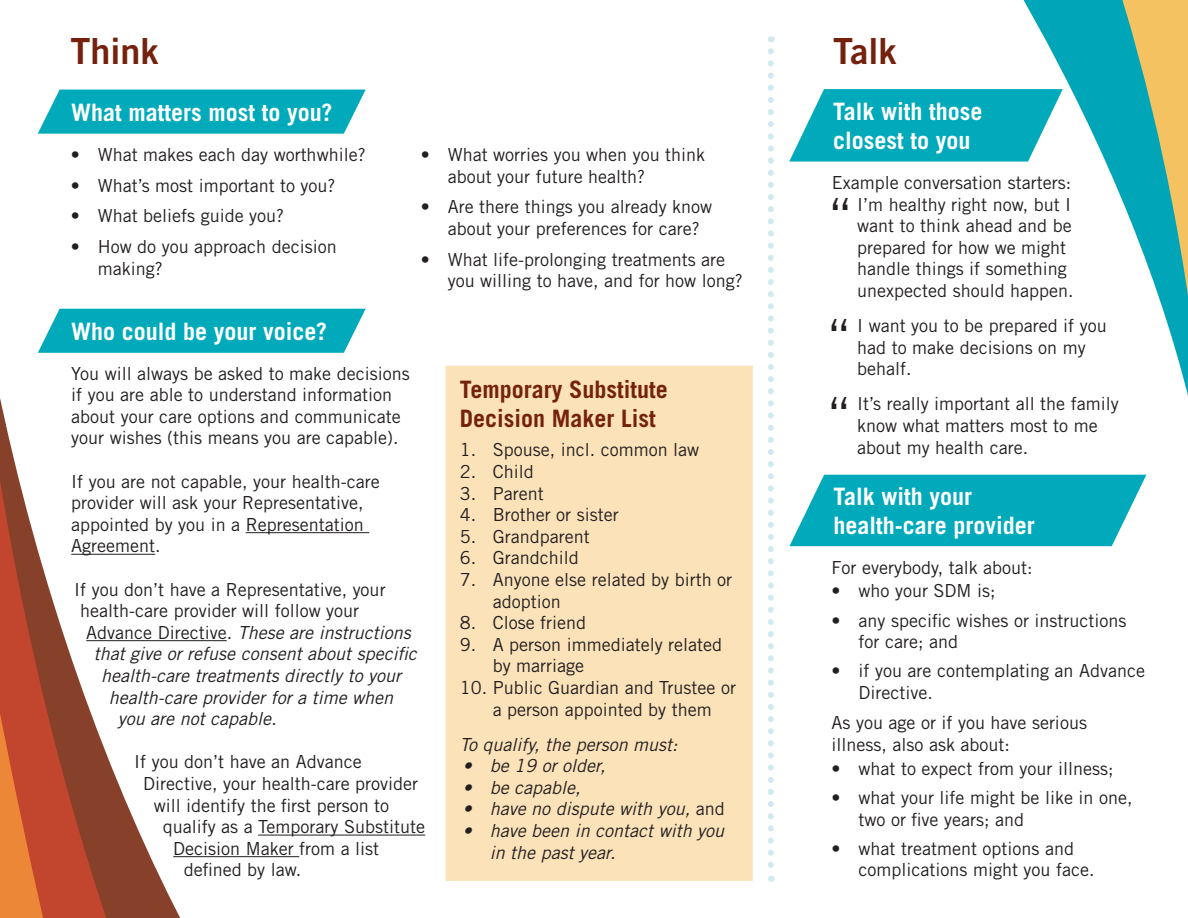
<style>
.page{position:relative;width:1188px;height:918px;background:#fff}
.page>*{position:absolute;margin:0;border:0;box-sizing:border-box;transform-origin:0 0}
.t1{font:47.85px/78px "Trade Gothic";color:#231f20}
.t2{font:36px "Trade Gothic Bold Two";color:#74220d}
.t3{font:700 24px/28.8px "Trade Gothic";color:#fff}
.t4{font:700 24px/28.8px "Trade Gothic";color:#74220d}
.t5{font:18px/21.6px "Trade Gothic";color:#231f20}
.t6{font:italic 18px/21.6px "Trade Gothic";color:#231f20}
.s1{font-style:normal}
</style>
<div class="page">
<svg style="left:129px;top:553px;width:75px;height:365px"></svg>
<svg style="left:0;top:398px;width:129px;height:520px"></svg>
<hr style="left:246px;top:532px;width:123px;height:1px;background:#231f20">
<hr style="left:71px;top:554px;width:84px;height:1px;background:#231f20">
<hr style="left:86px;top:640px;width:141px;height:1px;background:#231f20">
<hr style="left:258px;top:835px;width:167px;height:1px;background:#231f20">
<hr style="left:173px;top:856px;width:126px;height:1px;background:#231f20">
<div style="left:446px;top:366px;width:306px;height:514px;background:#fbe2b9"></div>
<div style="left:445px;top:366px;width:308px;height:515px;border:2px solid #fce4b8"></div>
<svg style="left:1023px;top:0;width:165px;height:396px"></svg>
<svg style="left:38px;top:90px;width:328px;height:44px;background:#12b0c0"></svg>
<svg style="left:789px;top:89px;width:274px;height:73px;background:#22b5c4"></svg>
<svg style="left:38px;top:309px;width:328px;height:44px;background:#12b0bf"></svg>
<svg style="left:789px;top:475px;width:357px;height:71px;background:#18b2c1"></svg>
<svg style="left:768px;top:51px;width:6px;height:831px"></svg>
<h2 class="t2" style="left:71px;top:29px;width:90px">Think</h2>
<h2 class="t2" style="left:833px;top:29px;width:65px">Talk</h2>
<h3 class="t3" style="left:71px;top:98px;width:263px">What matters most to you?</h3>
<h3 class="t3" style="left:833px;top:97px;width:151px">Talk with those closest to you</h3>
<p class="t5" style="left:71px;top:144px;width:296px">• What makes each day worthwhile?</p>
<p class="t5" style="left:71px;top:174px;width:266px">• What’s most important to you?</p>
<p class="t5" style="left:71px;top:205px;width:215px">• What beliefs guide you?</p>
<p class="t5" style="left:98px;top:235px;width:241px;text-indent:-27px">• How do you approach decision making?</p>
<p class="t5" style="left:448px;top:144px;width:259px;text-indent:-27px">• What worries you when you think about your future health?</p>
<p class="t5" style="left:448px;top:196px;width:266px;text-indent:-27px">• Are there things you already know about your preferences for care?</p>
<p class="t5" style="left:448px;top:248px;width:296px;text-indent:-27px">• What life-prolonging treatments are you willing to have, and for how long?</p>
<p class="t5" style="left:857px;top:172px;width:218px;text-indent:-26px">Example conversation starters:<br>I’m healthy right now, but I want to think ahead and be prepared for how we might handle things if something unexpected should happen.</p>
<p class="t5" style="left:857px;top:315px;width:251px">I want you to be prepared if you had to make decisions on my behalf.</p>
<p class="t5" style="left:857px;top:393px;width:263px">It’s really important all the family know what matters most to me about my health care.</p>
<h1 class="t1" style="left:828px;top:177px;width:25px">“</h1>
<h1 class="t1" style="left:827px;top:298px;width:25px">“ “</h1>
<h3 class="t3" style="left:71px;top:317px;width:257px">Who could be your voice?</h3>
<p class="t5" style="left:71px;top:362px;width:340px">You will always be asked to make decisions if you are able to understand information about your care options and communicate your wishes (this means you are capable).</p>
<p class="t5" style="left:71px;top:470px;width:310px">If you are not capable, your health-care provider will ask your Representative, appointed by you in a Representation<br>Agreement.</p>
<p class="t5" style="left:74px;top:578px;width:313px">If you don’t have a Representative, your</p>
<p class="t5" style="left:80px;top:600px;width:280px">health-care provider will follow your</p>
<p class="t6" style="left:86px;top:621px;width:326px"><span class="s1">Advance Directive.</span> These are instructions</p>
<p class="t6" style="left:94px;top:643px;width:324px">that give or refuse consent about specific</p>
<p class="t6" style="left:101px;top:665px;width:301px">health-care treatments directly to your</p>
<p class="t6" style="left:109px;top:686px;width:286px">health-care provider for a time when</p>
<p class="t6" style="left:118px;top:708px;width:160px">you are not capable.</p>
<p class="t5" style="left:134px;top:751px;width:229px">If you don’t have an Advance</p>
<p class="t5" style="left:143px;top:773px;width:276px">Directive, your health-care provider</p>
<p class="t5" style="left:154px;top:794px;width:237px">will identify the first person to</p>
<p class="t5" style="left:163px;top:816px;width:264px">qualify as a Temporary Substitute</p>
<p class="t5" style="left:173px;top:837px;width:207px">Decision Maker from a list</p>
<p class="t5" style="left:184px;top:859px;width:119px">defined by law.</p>
<h3 class="t4" style="left:460px;top:375px;width:210px">Temporary Substitute<br>Decision Maker List</h3>
<p class="t5" style="left:460px;top:439px;width:241px">1. Spouse, incl. common law</p>
<p class="t5" style="left:460px;top:461px;width:76px">2. Child</p>
<p class="t5" style="left:460px;top:482px;width:85px">3. Parent</p>
<p class="t5" style="left:460px;top:504px;width:160px">4. Brother or sister</p>
<p class="t5" style="left:460px;top:525px;width:132px">5. Grandparent</p>
<p class="t5" style="left:460px;top:547px;width:121px">6. Grandchild</p>
<p class="t5" style="left:493px;top:569px;width:241px;text-indent:-33px">7. Anyone else related by birth or adoption</p>
<p class="t5" style="left:460px;top:612px;width:128px">8. Close friend</p>
<p class="t5" style="left:493px;top:633px;width:231px;text-indent:-33px">9. A person immediately related by marriage</p>
<p class="t5" style="left:460px;top:677px;width:278px;text-align:center">10. Public Guardian and Trustee or a person appointed by them</p>
<p class="t6" style="left:460px;top:733px;width:219px">To qualify, the person must:</p>
<p class="t6" style="left:463px;top:755px;width:144px">• be 19 or older,</p>
<p class="t6" style="left:463px;top:776px;width:120px">• be capable,</p>
<p class="t6" style="left:463px;top:798px;width:263px">• have no dispute with you, <span class="s1">and</span></p>
<p class="t6" style="left:490px;top:820px;width:236px;text-indent:-27px">• have been in contact with you in the past year.</p>
<h3 class="t3" style="left:834px;top:482px;width:203px">Talk with your health-care provider</h3>
<p class="t5" style="left:832px;top:556px;width:203px">For everybody, talk about:</p>
<p class="t5" style="left:832px;top:580px;width:165px">• who your SDM is;</p>
<p class="t5" style="left:859px;top:609px;width:269px;text-indent:-27px">• any specific wishes or instructions for care; and</p>
<p class="t5" style="left:859px;top:660px;width:288px;text-indent:-27px">• if you are contemplating an Advance<br>Directive.</p>
<p class="t5" style="left:832px;top:712px;width:257px">As you age or if you have serious illness, also ask about:</p>
<p class="t5" style="left:832px;top:758px;width:283px">• what to expect from your illness;</p>
<p class="t5" style="left:859px;top:787px;width:275px;text-indent:-27px">• what your life might be like in one, two or five years; and</p>
<p class="t5" style="left:859px;top:837px;width:237px;text-indent:-27px">• what treatment options and complications might you face.</p>
</div>
